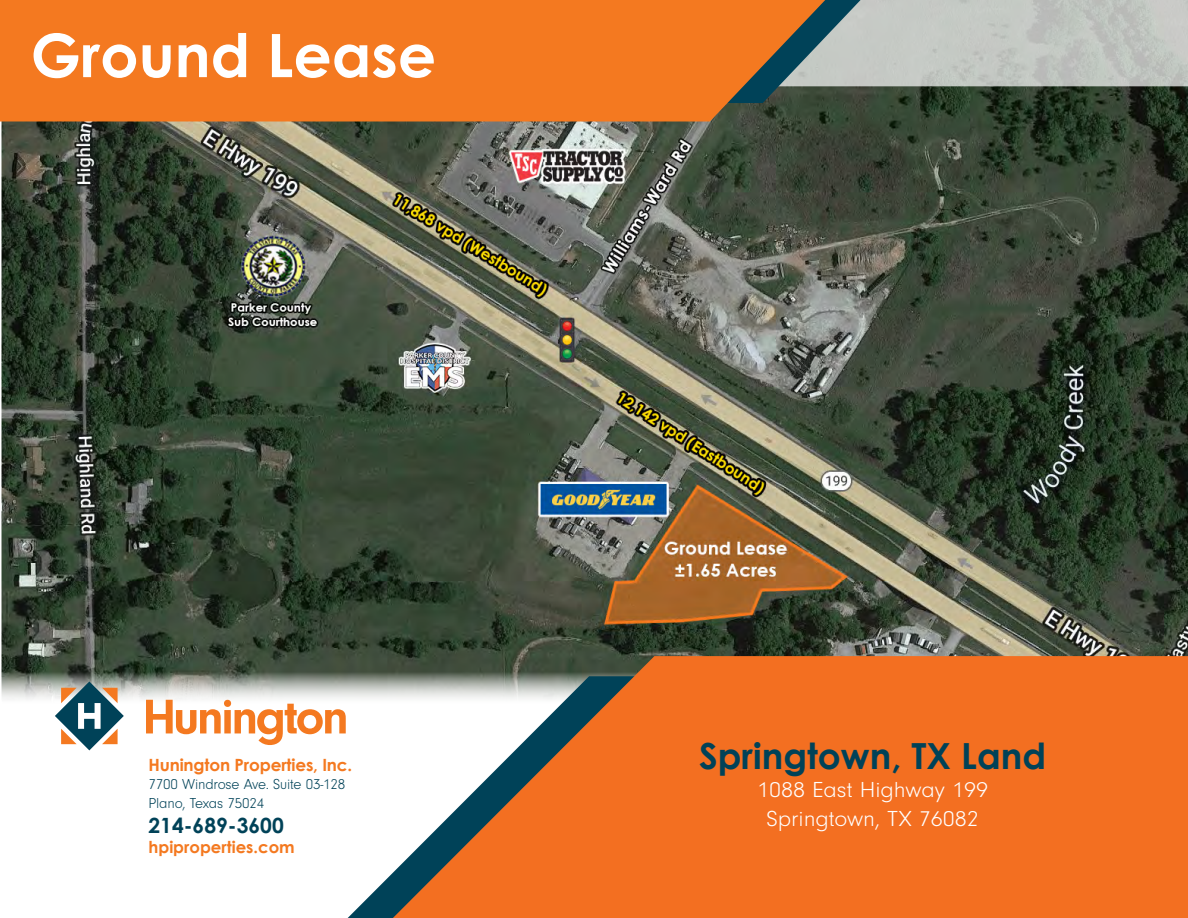
<style>
.page{position:relative;width:1188px;height:918px;background:#fff}
.page>*{position:absolute;margin:0;border:0;box-sizing:border-box;transform-origin:0 0}
.t1{font:700 60px "Century Gothic";color:#fff}
.t2{font:700 36px "Century Gothic";color:#004258}
.t3{font:300 22.5px/28.8px "Neuzeit Gro";color:#fff;text-align:center;scale:1.06 1}
.t4{font:700 21px "Century Gothic";color:#004258}
.t5{font:700 16.8px "Century Gothic";letter-spacing:-.01em;color:#f47920}
.t6{font:700 16.5px "Century Gothic";color:#f47920}
.t7{font:300 15px/18.8px "Neuzeit Gro";letter-spacing:-.01em;color:#004258}
</style>
<div class="page">
<img style="left:2px;top:86px;width:1186px;height:614px">
<svg style="left:887px;top:0;width:301px;height:86px;background:#c1c5c1"></svg>
<svg style="left:834px;top:0;width:53px;height:103px;background:#a2aba7"></svg>
<svg style="left:327px;top:676px;width:65px;height:242px"></svg>
<svg style="left:392px;top:656px;width:796px;height:262px;background:#e27838"></svg>
<svg style="left:0;top:0;width:834px;height:122px;background:#e47625"></svg>
<svg style="left:55px;top:681px;width:69px;height:69px"></svg>
<svg style="left:146px;top:700px;width:200px;height:45px"></svg>
<h1 class="t1" style="left:31px;top:10px;width:407px">Ground Lease</h1>
<p class="t5" style="left:149px;top:752px;width:205px">Hunington Properties, Inc.</p>
<p class="t7" style="left:149px;top:775px;width:198px">7700 Windrose Ave. Suite 03-128<br>Plano, Texas 75024</p>
<h3 class="t4" style="left:149px;top:810px;width:137px">214-689-3600</h3>
<p class="t6" style="left:149px;top:835px;width:148px">hpiproperties.com</p>
<h2 class="t2" style="left:699px;top:728px;width:349px">Springtown, TX Land</h2>
<h3 class="t3" style="left:757px;top:776px;width:220px">1088 East Highway 199<br>Springtown, TX 76082</h3>
</div>
